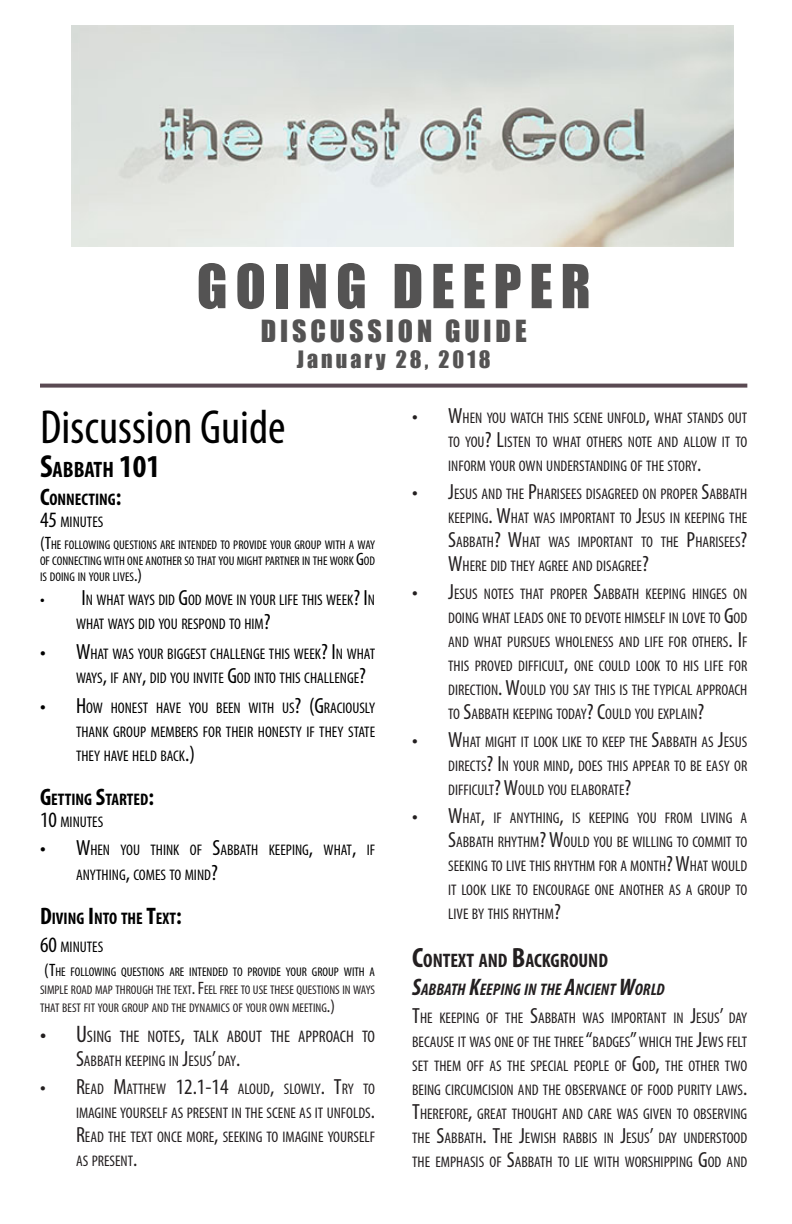
<style>
.page{position:relative;width:792px;height:1224px;background:#fff}
.page>*{position:absolute;margin:0;border:0;box-sizing:border-box;transform-origin:0 0}
.t1{font:56px "Impact";letter-spacing:.14em;color:#545353}
.t2{font:condensed 48px "Myriad Pro";color:#000}
.t3{font:28px "Impact";letter-spacing:.14em;color:#545353}
.t4{font:700 condensed 22.4px "Myriad Pro";color:#000}
.t5{font:22px "Impact";letter-spacing:.14em;color:#545353}
.t6{font:700 condensed 19.6px "Myriad Pro";color:#231f20}
.t7{font:700 condensed 16.8px "Myriad Pro";color:#000}
.t8{font:condensed 16.8px "Myriad Pro";color:#231f20}
.t9{font:italic 700 condensed 16.8px "Myriad Pro";color:#231f20}
.t10{font:condensed 15.4px/24px "Myriad Pro";color:#231f20;text-align:justify}
.t11{font:condensed 15.4px/24px "Myriad Pro";color:#000}
.t12{font:condensed 12.6px/18px "Myriad Pro";color:#231f20;text-align:justify}
.t13{font:condensed 12.6px/16px "Myriad Pro";color:#000;text-align:justify}
.s1{font-size:32px}
.s2{font-size:24px}
.s3{font-size:22px}
.s4{font-size:18px}
.s5{font-size:18px;color:#000}
.s6{color:#000}
.s7{font-size:28px}
</style>
<div class="page">
<svg style="left:40px;top:384px;width:707px;height:4px;background:#6a5c63"></svg>
<img style="left:71px;top:26px;width:663px;height:220px">
<p class="t1" style="left:197px;top:243px;width:395px">GOING DEEPER</p>
<p class="t3" style="left:261px;top:309px;width:267px">DISCUSSION GUIDE</p>
<p class="t5" style="left:297px;top:342px;width:196px">January 28, 2018</p>
<p class="t2" style="left:40px;top:398px;width:247px">Discussion Guide</p>
<p class="t4" style="left:40px;top:455px;width:121px"><span class="s1">S</span>ABBATH <span class="s1">101</span></p>
<p class="t7" style="left:40px;top:489px;width:83px"><span class="s2">C</span>ONNECTING<span class="s2">:</span></p>
<p class="t11" style="left:40px;top:510px;width:65px"><span class="s3">45</span> MINUTES</p>
<p class="t13" style="left:40px;top:537px;width:337px"><span class="s4">(</span><span class="s4">T</span>HE FOLLOWING QUESTIONS ARE INTENDED TO PROVIDE YOUR GROUP WITH A WAY OF CONNECTING WITH ONE ANOTHER SO THAT YOU MIGHT PARTNER IN THE WORK <span class="s4">G</span>OD IS DOING IN YOUR LIVES<span class="s4">.)</span></p>
<p class="t11" style="left:76px;top:588px;width:301px;text-indent:-36px"><span class="s4">•</span> <span class="s3">I</span> N WHAT WAYS DID <span class="s3">G</span>OD MOVE IN YOUR LIFE THIS WEEK<span class="s3">? I</span> N<br>WHAT WAYS DID YOU RESPOND TO HIM<span class="s3">?</span></p>
<p class="t11" style="left:76px;top:642px;width:301px;text-indent:-36px"><span class="s3">• W</span>HAT WAS YOUR BIGGEST CHALLENGE THIS WEEK<span class="s3">? I</span> N WHAT<br>WAYS<span class="s3">,</span> IF ANY<span class="s3">,</span> DID YOU INVITE <span class="s3">G</span>OD INTO THIS CHALLENGE<span class="s3">?</span></p>
<p class="t11" style="left:76px;top:696px;width:301px;text-align:justify;text-indent:-36px"><span class="s3">• H</span> OW HONEST HAVE YOU BEEN WITH US<span class="s3">? (G</span>RACIOUSLY THANK GROUP MEMBERS FOR THEIR HONESTY IF THEY STATE THEY HAVE HELD BACK<span class="s3">.)</span></p>
<p class="t7" style="left:40px;top:789px;width:116px"><span class="s2">G</span>ETTING <span class="s2">S</span>TARTED<span class="s2">:</span></p>
<p class="t11" style="left:40px;top:810px;width:65px"><span class="s3">10</span> MINUTES</p>
<p class="t11" style="left:76px;top:837px;width:301px;line-height:25px;text-indent:-36px"><span class="s3">• W</span>HEN YOU THINK OF <span class="s3">S</span>ABBATH KEEPING<span class="s3">,</span> WHAT<span class="s3">,</span> IF<br>ANYTHING<span class="s3">,</span> COMES TO MIND<span class="s3">?</span></p>
<p class="t7" style="left:40px;top:908px;width:143px"><span class="s2">D</span>IVING <span class="s2">I</span> NTO THE <span class="s2">T</span>EXT<span class="s2">:</span></p>
<p class="t11" style="left:40px;top:935px;width:65px"><span class="s3">60</span> MINUTES</p>
<p class="t12" style="left:40px;top:963px;width:337px;text-indent:4px"><span class="s5">(T</span><span class="s6">HE FOLLOWING QUESTIONS ARE INTENDED TO PROVIDE YOUR GROUP WITH A </span>SIMPLE ROAD MAP THROUGH THE TEXT<span class="s4">. F</span>EEL FREE TO USE THESE QUESTIONS IN WAYS THAT BEST FIT YOUR GROUP AND THE DYNAMICS OF YOUR OWN MEETING<span class="s4">.)</span></p>
<p class="t8" style="left:40px;top:1026px;width:337px"><span class="s2">• U</span>SING THE NOTES<span class="s2">,</span> TALK ABOUT THE APPROACH TO</p>
<p class="t10" style="left:76px;top:1049px;width:166px"><span class="s3">S</span>ABBATH KEEPING IN <span class="s3">J</span>ESUS<span class="s3">’</span> DAY<span class="s3">.</span></p>
<p class="t10" style="left:76px;top:1077px;width:301px;text-indent:-36px"><span class="s3">• R</span>EAD <span class="s3">M</span>ATTHEW <span class="s3">12.1-14</span> ALOUD<span class="s3">,</span> SLOWLY<span class="s3">. T</span>RY TO IMAGINE YOURSELF AS PRESENT IN THE SCENE AS IT UNFOLDS<span class="s3">.<br>R</span>EAD THE TEXT ONCE MORE<span class="s3">,</span> SEEKING TO IMAGINE YOURSELF AS PRESENT<span class="s3">.</span></p>
<p class="t10" style="left:448px;top:406px;width:301px;text-indent:-36px"><span class="s3">• W</span>HEN YOU WATCH THIS SCENE UNFOLD<span class="s3">,</span> WHAT STANDS OUT TO YOU<span class="s3">? L</span>ISTEN TO WHAT OTHERS NOTE AND ALLOW IT TO INFORM YOUR OWN UNDERSTANDING OF THE STORY<span class="s3">.</span></p>
<p class="t10" style="left:448px;top:482px;width:301px;text-indent:-36px"><span class="s3">• J</span>ESUS AND THE <span class="s3">P</span>HARISEES DISAGREED ON PROPER <span class="s3">S</span>ABBATH KEEPING<span class="s3">. W</span>HAT WAS IMPORTANT TO <span class="s3">J</span>ESUS IN KEEPING THE <span class="s3">S</span>ABBATH<span class="s3">? W</span>HAT WAS IMPORTANT TO THE <span class="s3">P</span>HARISEES<span class="s3">?<br>W</span>HERE DID THEY AGREE AND DISAGREE<span class="s3">?</span></p>
<p class="t10" style="left:448px;top:582px;width:301px;text-indent:-36px"><span class="s3">• J</span>ESUS NOTES THAT PROPER <span class="s3">S</span>ABBATH KEEPING HINGES ON DOING WHAT LEADS ONE TO DEVOTE HIMSELF IN LOVE TO <span class="s3">G</span>OD AND WHAT PURSUES WHOLENESS AND LIFE FOR OTHERS<span class="s3">. I</span> F THIS PROVED DIFFICULT<span class="s3">,</span> ONE COULD LOOK TO HIS LIFE FOR DIRECTION<span class="s3">. W</span>OULD YOU SAY THIS IS THE TYPICAL APPROACH TO <span class="s3">S</span>ABBATH KEEPING TODAY<span class="s3">? C</span>OULD YOU EXPLAIN<span class="s3">?</span></p>
<p class="t10" style="left:448px;top:730px;width:301px;text-indent:-36px"><span class="s3">• W</span>HAT MIGHT IT LOOK LIKE TO KEEP THE <span class="s3">S</span>ABBATH AS <span class="s3">J</span>ESUS DIRECTS<span class="s3">? I</span> N YOUR MIND<span class="s3">,</span> DOES THIS APPEAR TO BE EASY OR DIFFICULT<span class="s3">? W</span>OULD YOU ELABORATE<span class="s3">?</span></p>
<p class="t10" style="left:448px;top:806px;width:301px;text-indent:-36px"><span class="s3">• W</span>HAT<span class="s3">,</span> IF ANYTHING<span class="s3">,</span> IS KEEPING YOU FROM LIVING A <span class="s3">S</span>ABBATH RHYTHM<span class="s3">? W</span>OULD YOU BE WILLING TO COMMIT TO SEEKING TO LIVE THIS RHYTHM FOR A MONTH<span class="s3">? W</span>HAT WOULD IT LOOK LIKE TO ENCOURAGE ONE ANOTHER AS A GROUP TO LIVE BY THIS RHYTHM<span class="s3">?</span></p>
<p class="t6" style="left:412px;top:949px;width:197px"><span class="s7">C</span>ONTEXT AND <span class="s7">B</span>ACKGROUND</p>
<p class="t9" style="left:412px;top:979px;width:254px"><span class="s2">S</span>ABBATH <span class="s2">K</span>EEPING IN THE <span class="s2">A</span>NCIENT <span class="s2">W</span>ORLD</p>
<p class="t10" style="left:412px;top:1006px;width:337px"><span class="s3">T</span>HE KEEPING OF THE <span class="s3">S</span>ABBATH WAS IMPORTANT IN <span class="s3">J</span>ESUS<span class="s3">’</span> DAY BECAUSE IT WAS ONE OF THE THREE <span class="s3">“</span>BADGES<span class="s3">”</span> WHICH THE <span class="s3">J</span>EWS FELT SET THEM OFF AS THE SPECIAL PEOPLE OF <span class="s3">G</span>OD<span class="s3">,</span> THE OTHER TWO BEING CIRCUMCISION AND THE OBSERVANCE OF FOOD PURITY LAWS<span class="s3">.<br>T</span>HEREFORE<span class="s3">,</span> GREAT THOUGHT AND CARE WAS GIVEN TO OBSERVING THE <span class="s3">S</span>ABBATH<span class="s3">. T</span>HE <span class="s3">J</span>EWISH RABBIS IN <span class="s3">J</span>ESUS<span class="s3">’</span> DAY UNDERSTOOD THE EMPHASIS OF <span class="s3">S</span>ABBATH TO LIE WITH WORSHIPPING <span class="s3">G</span>OD AND</p>
</div>
